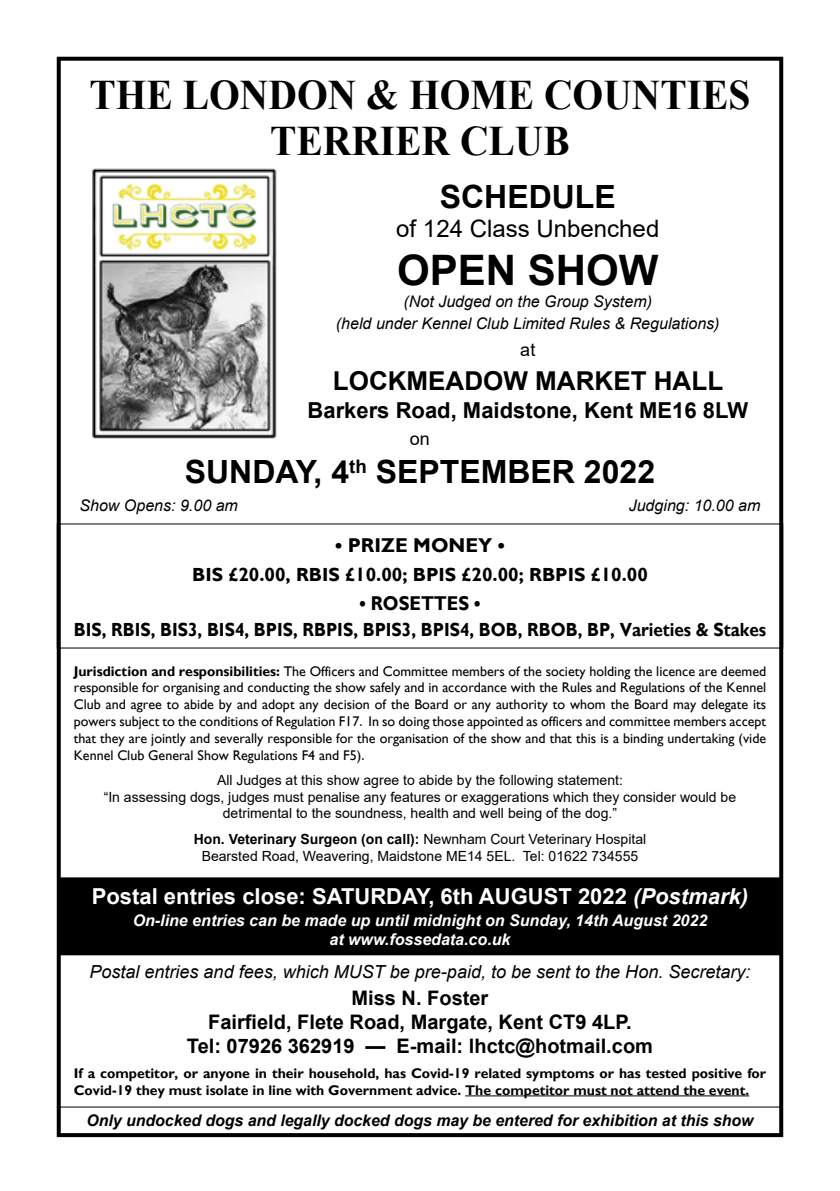
<style>
.page{position:relative;width:840px;height:1191px;background:#fff}
.page>*{position:absolute;margin:0;border:0;box-sizing:border-box;transform-origin:0 0}
.t1{font:700 42px/46px "Times New Roman";color:#000;text-align:center;scale:.94 1}
.t2{font:700 42px "Arial";color:#000}
.t3{font:700 32px "Arial";color:#000}
.t4{font:700 26px "Arial";color:#000}
.t5{font:24px "Arial";color:#000}
.t6{font:700 22px "Arial";color:#fff}
.t7{font:700 22px "Arial";color:#000}
.t8{font:700 20px/24px "Arial";color:#000;text-align:center}
.t9{font:700 20px "Gill Sans";color:#000}
.t10{font:700 20px "Gill Sans";color:#000;scale:.9 1}
.t11{font:700 19px "Gill Sans";color:#000;scale:.9 1}
.t12{font:700 19px "Gill Sans";color:#000}
.t13{font:italic 18px "Arial";color:#000}
.t14{font:18px "Arial";color:#000}
.t15{font:italic 16px/22px "Arial";color:#000;text-align:center}
.t16{font:italic 700 16px/19.2px "Arial";color:#fff;text-align:center}
.t17{font:italic 700 16px "Arial";color:#000}
.t18{font:14px/16.8px "Gill Sans";color:#000;text-align:justify}
.t19{font:14px/16.8px "Arial";color:#000;text-align:center}
.t20{font:700 14px/16.8px "Gill Sans";color:#000}
.s1{font-weight:700}
.s2{font-style:italic}
</style>
<div class="page">
<div style="left:57px;top:57px;width:725px;height:1080px;border:4px solid #000"></div>
<div style="left:59px;top:878px;width:721px;height:76px;background:#000"></div>
<div style="left:59px;top:877px;width:722px;height:78px;border:1px solid #000"></div>
<hr style="left:465px;top:1095px;width:283px;height:1px;background:#000">
<div style="left:57px;top:523px;width:725px;height:125px;border:1px solid #000"></div>
<hr style="left:57px;top:1106px;width:723px;height:1px;background:#000">
<img style="left:92px;top:168px;width:184px;height:271px">
<h1 class="t1" style="left:89px;top:71px;width:704px">THE LONDON &amp; HOME COUNTIES<br>TERRIER CLUB</h1>
<h2 class="t3" style="left:439px;top:174px;width:177px">SCHEDULE</h2>
<h3 class="t5" style="left:396px;top:212px;width:264px">of 124 Class Unbenched</h3>
<h1 class="t2" style="left:397px;top:240px;width:263px">OPEN SHOW</h1>
<p class="t15" style="left:336px;top:290px;width:385px">(Not Judged on the Group System)<br>(held under Kennel Club Limited Rules &amp; Regulations)</p>
<p class="t14" style="left:520px;top:337px;width:17px">at</p>
<h3 class="t4" style="left:333px;top:363px;width:391px">LOCKMEADOW MARKET HALL</h3>
<h3 class="t7" style="left:307px;top:394px;width:442px">Barkers Road, Maidstone, Kent ME16 8LW</h3>
<p class="t14" style="left:410px;top:426px;width:22px">on</p>
<h2 class="t3" style="left:185px;top:450px;width:471px">SUNDAY, 4<sup>th</sup> SEPTEMBER 2022</h2>
<p class="t15" style="left:79px;top:495px;width:160px">Show Opens: 9.00 am</p>
<p class="t15" style="left:628px;top:495px;width:133px">Judging: 10.00 am</p>
<h3 class="t9" style="left:335px;top:533px;width:171px">• PRIZE MONEY •</h3>
<h3 class="t12" style="left:192px;top:563px;width:457px">BIS £20.00, RBIS £10.00; BPIS £20.00; RBPIS £10.00</h3>
<h3 class="t10" style="left:359px;top:592px;width:136px">• ROSETTES •</h3>
<h3 class="t11" style="left:74px;top:618px;width:770px">BIS, RBIS, BIS3, BIS4, BPIS, RBPIS, BPIS3, BPIS4, BOB, RBOB, BP, Varieties &amp; Stakes</h3>
<p class="t18" style="left:74px;top:662px;width:693px"><span class="s1">Jurisdiction and responsibilities:</span> The Officers and Committee members of the society holding the licence are deemed responsible for organising and conducting the show safely and in accordance with the Rules and Regulations of the Kennel Club and agree to abide by and adopt any decision of the Board or any authority to whom the Board may delegate its powers subject to the conditions of Regulation F17. In so doing those appointed as officers and committee members accept that they are jointly and severally responsible for the organisation of the show and that this is a binding undertaking (vide Kennel Club General Show Regulations F4 and F5).</p>
<p class="t19" style="left:104px;top:771px;width:633px">All Judges at this show agree to abide by the following statement:<br>“In assessing dogs, judges must penalise any features or exaggerations which they consider would be detrimental to the soundness, health and well being of the dog.”</p>
<p class="t19" style="left:194px;top:830px;width:454px"><span class="s1">Hon. Veterinary Surgeon (on call):</span> Newnham Court Veterinary Hospital<br>Bearsted Road, Weavering, Maidstone ME14 5EL. Tel: 01622 734555</p>
<h3 class="t6" style="left:92px;top:880px;width:657px">Postal entries close: SATURDAY, 6th AUGUST 2022 <span class="s2">(Postmark)</span></h3>
<p class="t16" style="left:133px;top:911px;width:575px">On-line entries can be made up until midnight on Sunday, 14th August 2022 at www.fossedata.co.uk</p>
<p class="t13" style="left:89px;top:960px;width:662px">Postal entries and fees, which MUST be pre-paid, to be sent to the Hon. Secretary:</p>
<h3 class="t8" style="left:187px;top:986px;width:467px">Miss N. Foster<br>Fairfield, Flete Road, Margate, Kent CT9 4LP.<br>Tel: 07926 362919 — E-mail: lhctc@hotmail.com</h3>
<p class="t20" style="left:74px;top:1065px;width:693px">If a competitor, or anyone in their household, has Covid-19 related symptoms or has tested positive for<br>Covid-19 they must isolate in line with Government advice. The competitor must not attend the event.</p>
<p class="t17" style="left:86px;top:1109px;width:668px">Only undocked dogs and legally docked dogs may be entered for exhibition at this show</p>
</div>
